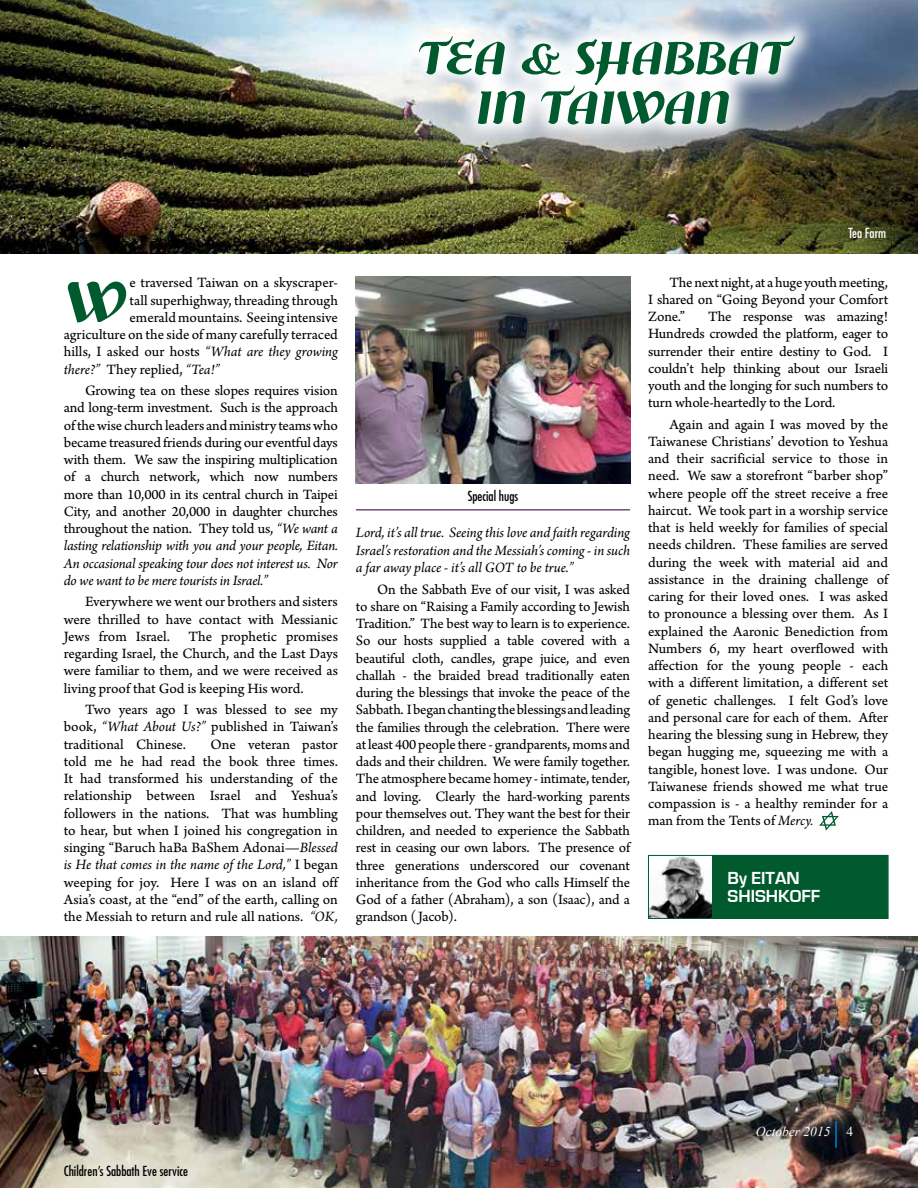
<style>
.page{position:relative;width:918px;height:1188px;background:#fff}
.page>*{position:absolute;margin:0;border:0;box-sizing:border-box;transform-origin:0 0}
.t1{font:102.3px "Risaltyp";color:#005a2e}
.t2{font:82.5px "Risaltyp";color:#005a2e}
.t3{font:700 18px/18px "Eurostile";color:#fff}
.t4{font:15px/17.2px "Arno Pro Sm Text";letter-spacing:-.005em;color:#000;text-align:justify}
.t5{font:italic 15px/17.2px "Arno Pro";letter-spacing:-.01em;color:#000;text-align:justify}
.t6{font:condensed 13.5px "Futura";color:#000}
.t7{font:italic 13.5px "Times New Roman";color:#fff}
.t8{font:condensed 13.5px "Futura";color:#fff}
.s1{font-family:"Arno Pro";font-style:italic}
.s2{font-family:"Arno Pro Sm Text";font-style:normal}
.s3{font-family:"Times";font-style:normal}
</style>
<div class="page">
<img style="left:0;top:0;width:918px;height:253px">
<svg style="left:396px;top:12px;width:422px;height:136px"></svg>
<img style="left:0;top:936px;width:918px;height:252px">
<svg style="left:819px;top:811px;width:20px;height:20px"></svg>
<img style="left:356px;top:276px;width:274px;height:207px">
<div style="left:711px;top:855px;width:177px;height:64px;background:#005a2e"></div>
<img style="left:650px;top:857px;width:62px;height:60px">
<div style="left:648px;top:855px;width:240px;height:64px;border:1px solid #005a2e"></div>
<hr style="left:356px;top:509px;width:274px;height:2px;background:#754d79">
<hr style="left:835px;top:1121px;width:2px;height:27px;background:#0080c7">
<h2 class="t2" style="left:417px;top:16px;width:372px">TEA &amp; SHABBAT</h2>
<h2 class="t2" style="left:475px;top:66px;width:255px">IN TAIWAN</h2>
<p class="t4" style="left:64px;top:275px;width:276px;text-align:right">e traversed Taiwan on a skyscraper-<br>tall superhighway, threading through<br>emerald mountains. Seeing intensive<br>agriculture on the side of many carefully terraced hills, I asked our hosts <span class="s1">“What are they growing</span></p>
<p class="t5" style="left:64px;top:361px;width:158px">there?” <span class="s2">They replied,</span> “Tea!”</p>
<p class="t4" style="left:64px;top:383px;width:276px;text-indent:21px">Growing tea on these slopes requires vision and long-term investment. Such is the approach of the wise church leaders and ministry teams who became treasured friends during our eventful days with them. We saw the inspiring multiplication of a church network, which now numbers more than 10,000 in its central church in Taipei City, and another 20,000 in daughter churches throughout the nation. They told us, <span class="s1">“We want a</span></p>
<p class="t5" style="left:64px;top:538px;width:276px">lasting relationship with you and your people, Eitan.<br>An occasional speaking tour does not interest us. Nor do we want to be mere tourists in Israel.”</p>
<p class="t4" style="left:64px;top:594px;width:276px;text-indent:21px">Everywhere we went our brothers and sisters were thrilled to have contact with Messianic Jews from Israel. The prophetic promises regarding Israel, the Church, and the Last Days were familiar to them, and we were received as living proof that God is keeping His word.</p>
<p class="t4" style="left:64px;top:702px;width:276px;text-indent:21px">Two years ago I was blessed to see my book, <span class="s1">“What About Us?”</span> published in Taiwan’s traditional Chinese.</p>
<h1 class="t1" style="left:64px;top:250px;width:61px">W</h1>
<p class="t4" style="left:64px;top:736px;width:276px;text-indent:147px">One veteran pastor told me he had read the book three times.<br>It had transformed his understanding of the relationship between Israel and Yeshua’s followers in the nations. That was humbling to hear, but when I joined his congregation in singing “Baruch haBa BaShem Adonai—<span class="s1">Blessed</span></p>
<p class="t5" style="left:64px;top:857px;width:276px">is He that comes in the name of the Lord,” <span class="s2">I began</span></p>
<p class="t4" style="left:64px;top:874px;width:276px">weeping for joy. Here I was on an island off Asia’s coast, at the “end” of the earth, calling on the Messiah to return and rule all nations. <span class="s1">“OK,</span></p>
<p class="t6" style="left:468px;top:488px;width:52px">Special hugs</p>
<p class="t5" style="left:356px;top:525px;width:276px">Lord, it’s all true. Seeing this love and faith regarding Israel’s restoration and the Messiah’s coming - in such a far away place - it’s all GOT to be true.”</p>
<p class="t4" style="left:356px;top:581px;width:276px;text-indent:21px">On the Sabbath Eve of our visit, I was asked to share on “Raising a Family according to Jewish Tradition.” The best way to learn is to experience.<br>So our hosts supplied a table covered with a beautiful cloth, candles, grape juice, and even challah - the braided bread traditionally eaten during the blessings that invoke the peace of the Sabbath. I began chanting the blessings and leading the families through the celebration. There were at least 400 people there - grandparents, moms and dads and their children. We were family together.<br>The atmosphere became homey - intimate, tender, and loving. Clearly the hard-working parents pour themselves out. They want the best for their children, and needed to experience the Sabbath rest in ceasing our own labors. The presence of three generations underscored our covenant inheritance from the God who calls Himself the God of a father (Abraham), a son (Isaac), and a grandson ( Jacob).</p>
<p class="t8" style="left:848px;top:225px;width:39px">Tea Farm</p>
<p class="t4" style="left:648px;top:274px;width:242px;text-indent:21px">The next night, at a huge youth meeting, I shared on “Going Beyond your Comfort Zone.”</p>
<p class="t4" style="left:648px;top:309px;width:242px;text-indent:60px">The response was amazing!<br>Hundreds crowded the platform, eager to surrender their entire destiny to God. I couldn’t help thinking about our Israeli youth and the longing for such numbers to turn whole-heartedly to the Lord.</p>
<p class="t4" style="left:648px;top:416px;width:242px;text-indent:21px">Again and again I was moved by the Taiwanese Christians’ devotion to Yeshua and their sacrificial service to those in need. We saw a storefront “barber shop” where people off the street receive a free haircut. We took part in a worship service that is held weekly for families of special needs children. These families are served during the week with material aid and assistance in the draining challenge of caring for their loved ones. I was asked to pronounce a blessing over them. As I explained the Aaronic Benediction from Numbers 6, my heart overflowed with affection for the young people - each with a different limitation, a different set of genetic challenges. I felt God’s love and personal care for each of them. After hearing the blessing sung in Hebrew, they began hugging me, squeezing me with a tangible, honest love. I was undone. Our Taiwanese friends showed me what true compassion is - a healthy reminder for a man from the Tents of <span class="s1">Mercy.</span></p>
<p class="t3" style="left:728px;top:870px;width:94px">By EITAN<br>SHISHKOFF</p>
<p class="t6" style="left:64px;top:1163px;width:126px">Children’s Sabbath Eve service</p>
<p class="t7" style="left:756px;top:1122px;width:99px">October 2015 <span class="s3">4</span></p>
</div>
